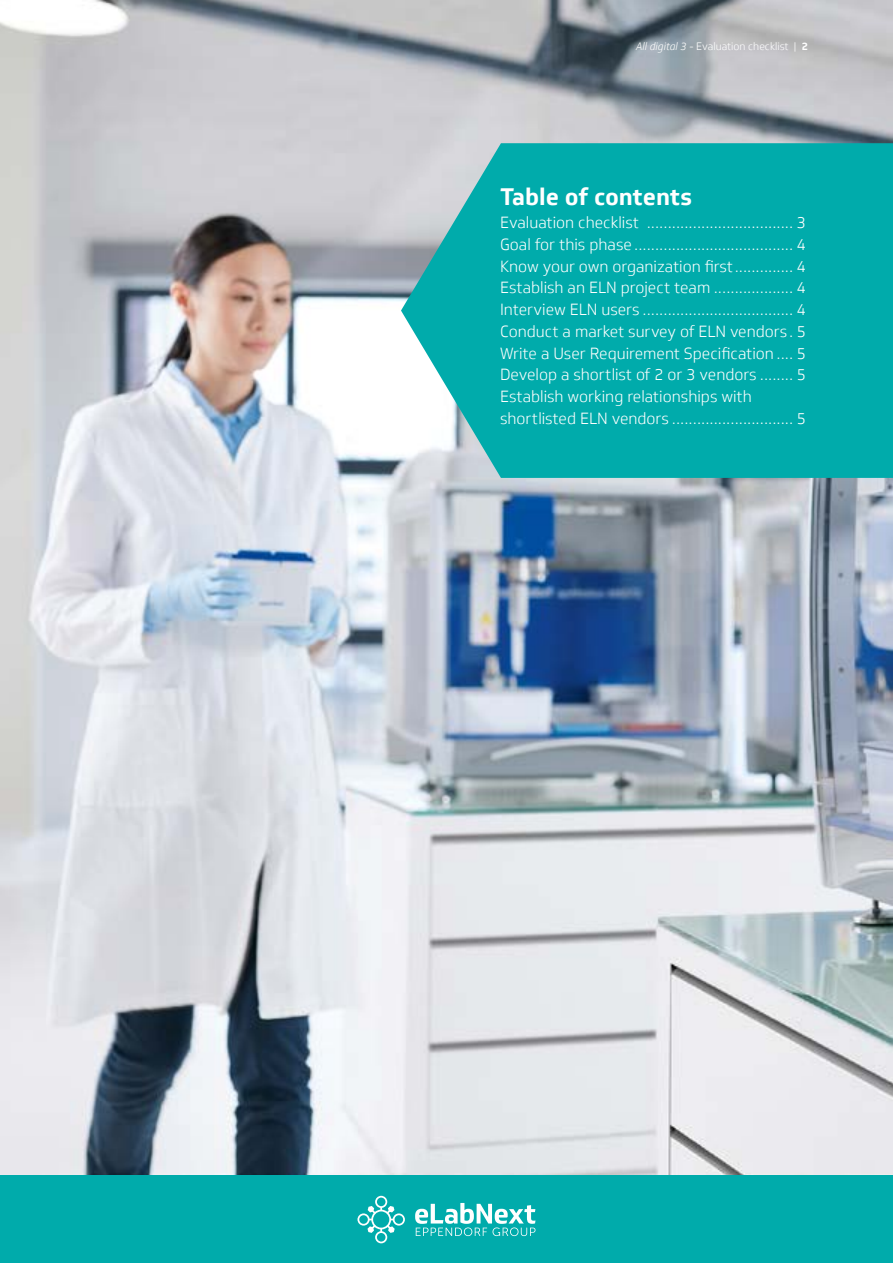
<style>
.page{position:relative;width:893px;height:1263px;background:#fff}
.page>*{position:absolute;margin:0;border:0;box-sizing:border-box;transform-origin:0 0}
.t1{font:700 23.25px "Soleto";letter-spacing:-.005em;color:#fff}
.t2{font:300 15.75px/21.8px "Soleto";color:#fff}
.t3{font:300 10.5px "Soleto";color:#fff}
.s1{font-style:italic}
.s2{font-weight:700}
</style>
<div class="page">
<img style="left:0;top:0;width:893px;height:1176px">
<svg style="left:401px;top:143px;width:492px;height:335px;background:#20b2b3"></svg>
<div style="left:0;top:1176px;width:893px;height:87px;background:#00abab"></div>
<svg style="left:357px;top:1196px;width:48px;height:47px"></svg>
<svg style="left:415px;top:1203px;width:120px;height:33px"></svg>
<p class="t3" style="left:636px;top:40px;width:173px"><span class="s1">All digital 3</span> - Evaluation checklist | <span class="s2">2</span></p>
<h1 class="t1" style="left:500px;top:182px;width:194px">Table of contents</h1>
<p class="t2" style="left:500px;top:212px;width:308px">Evaluation checklist ................................... 3<br>Goal for this phase ...................................... 4<br>Know your own organization first.............. 4<br>Establish an ELN project team ................... 4<br>Interview ELN users .................................... 4<br>Conduct a market survey of ELN vendors . 5<br>Write a User Requirement Specification .... 5<br>Develop a shortlist of 2 or 3 vendors ........ 5<br>Establish working relationships with shortlisted ELN vendors ............................. 5</p>
</div>
